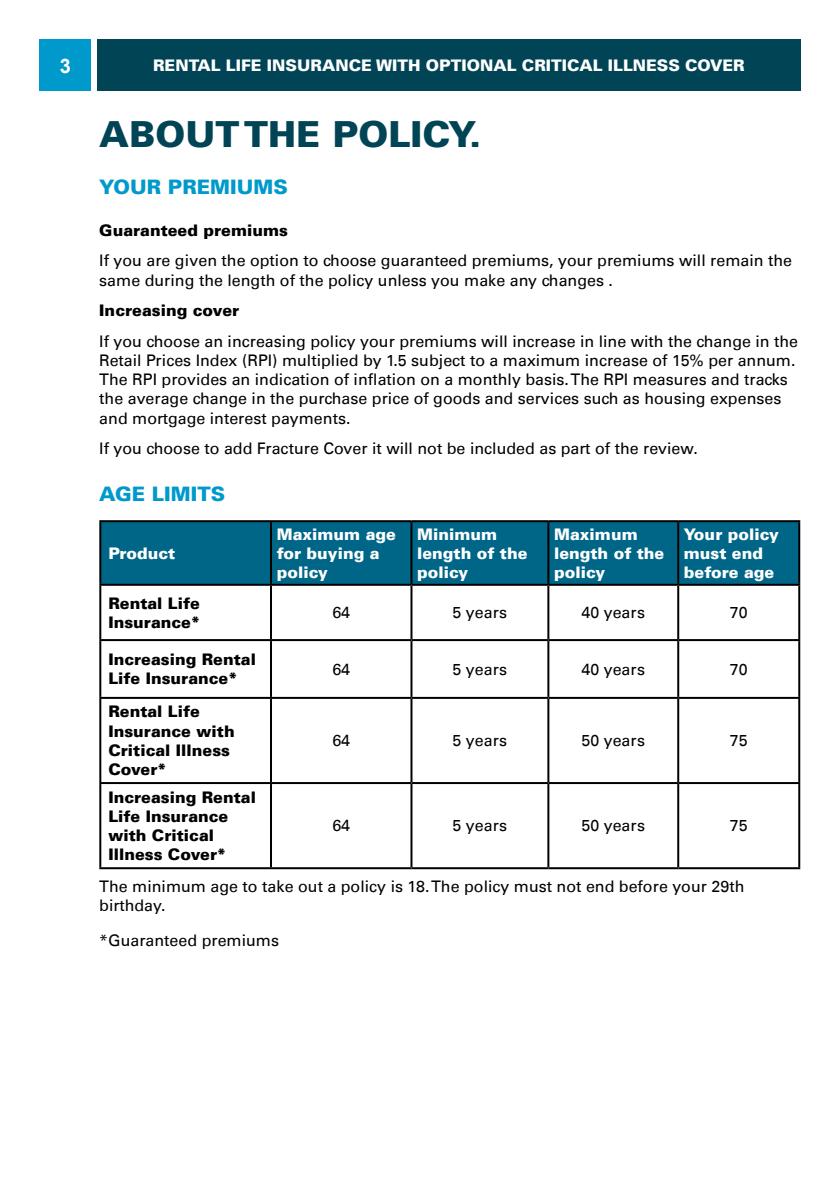
<style>
.page{position:relative;width:840px;height:1191px;background:#fff}
.page>*{position:absolute;margin:0;border:0;box-sizing:border-box;transform-origin:0 0}
.t1{font:900 36px "Univers LT";color:#045}
.t2{font:900 20px "Univers LT";color:#09c}
.t3{font:700 20px "Arial";color:#fff}
.Body_text_P{font:16px/19.2px "Univers LT";color:#000}
.Body_text_P-2{font:900 16px/19.2px "Univers LT";color:#000}
.Body_text_P-3{font:900 16px "Univers LT";color:#fff}
</style>
<div class="page">
<div style="left:40px;top:40px;width:51px;height:51px;background:#09c"></div>
<div style="left:97px;top:40px;width:703px;height:51px;background:#045"></div>
<div style="left:101px;top:522px;width:696px;height:62px;background:#068"></div>
<hr style="left:99px;top:520px;width:172px;height:2px;background:#000">
<hr style="left:99px;top:522px;width:2px;height:62px;background:#000">
<hr style="left:271px;top:520px;width:140px;height:2px;background:#000">
<hr style="left:270px;top:522px;width:2px;height:62px;background:#000">
<hr style="left:411px;top:520px;width:137px;height:2px;background:#000">
<hr style="left:410px;top:522px;width:2px;height:62px;background:#000">
<hr style="left:548px;top:520px;width:129px;height:2px;background:#000">
<hr style="left:547px;top:522px;width:2px;height:62px;background:#000">
<hr style="left:677px;top:520px;width:122px;height:2px;background:#000">
<hr style="left:676px;top:522px;width:2px;height:62px;background:#000">
<hr style="left:797px;top:522px;width:2px;height:62px;background:#000">
<hr style="left:99px;top:584px;width:172px;height:2px;background:#000">
<hr style="left:99px;top:586px;width:2px;height:53px;background:#000">
<hr style="left:271px;top:584px;width:140px;height:2px;background:#000">
<hr style="left:270px;top:586px;width:2px;height:53px;background:#000">
<hr style="left:411px;top:584px;width:137px;height:2px;background:#000">
<hr style="left:410px;top:586px;width:2px;height:53px;background:#000">
<hr style="left:548px;top:584px;width:129px;height:2px;background:#000">
<hr style="left:547px;top:586px;width:2px;height:53px;background:#000">
<hr style="left:677px;top:584px;width:122px;height:2px;background:#000">
<hr style="left:676px;top:586px;width:2px;height:53px;background:#000">
<hr style="left:797px;top:586px;width:2px;height:53px;background:#000">
<hr style="left:99px;top:639px;width:172px;height:2px;background:#000">
<hr style="left:99px;top:641px;width:2px;height:56px;background:#000">
<hr style="left:271px;top:639px;width:140px;height:2px;background:#000">
<hr style="left:270px;top:641px;width:2px;height:56px;background:#000">
<hr style="left:411px;top:639px;width:137px;height:2px;background:#000">
<hr style="left:410px;top:641px;width:2px;height:56px;background:#000">
<hr style="left:548px;top:639px;width:129px;height:2px;background:#000">
<hr style="left:547px;top:641px;width:2px;height:56px;background:#000">
<hr style="left:677px;top:639px;width:122px;height:2px;background:#000">
<hr style="left:676px;top:641px;width:2px;height:56px;background:#000">
<hr style="left:797px;top:641px;width:2px;height:56px;background:#000">
<hr style="left:99px;top:697px;width:172px;height:2px;background:#000">
<hr style="left:99px;top:699px;width:2px;height:83px;background:#000">
<hr style="left:271px;top:697px;width:140px;height:2px;background:#000">
<hr style="left:270px;top:699px;width:2px;height:83px;background:#000">
<hr style="left:411px;top:697px;width:137px;height:2px;background:#000">
<hr style="left:410px;top:699px;width:2px;height:83px;background:#000">
<hr style="left:548px;top:697px;width:129px;height:2px;background:#000">
<hr style="left:547px;top:699px;width:2px;height:83px;background:#000">
<hr style="left:677px;top:697px;width:122px;height:2px;background:#000">
<hr style="left:676px;top:699px;width:2px;height:83px;background:#000">
<hr style="left:797px;top:699px;width:2px;height:83px;background:#000">
<hr style="left:99px;top:782px;width:172px;height:2px;background:#000">
<hr style="left:99px;top:784px;width:2px;height:83px;background:#000">
<hr style="left:271px;top:782px;width:140px;height:2px;background:#000">
<hr style="left:270px;top:784px;width:2px;height:83px;background:#000">
<hr style="left:411px;top:782px;width:137px;height:2px;background:#000">
<hr style="left:410px;top:784px;width:2px;height:83px;background:#000">
<hr style="left:548px;top:782px;width:129px;height:2px;background:#000">
<hr style="left:547px;top:784px;width:2px;height:83px;background:#000">
<hr style="left:677px;top:782px;width:122px;height:2px;background:#000">
<hr style="left:676px;top:784px;width:2px;height:83px;background:#000">
<hr style="left:797px;top:784px;width:2px;height:83px;background:#000">
<hr style="left:99px;top:867px;width:172px;height:2px;background:#000">
<hr style="left:271px;top:867px;width:140px;height:2px;background:#000">
<hr style="left:411px;top:867px;width:137px;height:2px;background:#000">
<hr style="left:548px;top:867px;width:129px;height:2px;background:#000">
<hr style="left:677px;top:867px;width:122px;height:2px;background:#000">
<p class="t3" style="left:60px;top:51px;width:13px">3</p>
<p class="Body_text_P-3" style="left:153px;top:55px;width:593px">RENTAL LIFE INSURANCE WITH OPTIONAL CRITICAL ILLNESS COVER</p>
<h3 class="t1" style="left:99px;top:112px;width:383px">ABOUT THE POLICY.</h3>
<h4 class="t2" style="left:99px;top:174px;width:190px">YOUR PREMIUMS</h4>
<h5 class="Body_text_P-2" style="left:99px;top:220px;width:190px">Guaranteed premiums</h5>
<p class="Body_text_P" style="left:99px;top:251px;width:694px">If you are given the option to choose guaranteed premiums, your premiums will remain the same during the length of the policy unless you make any changes .</p>
<h5 class="Body_text_P-2" style="left:99px;top:301px;width:141px">Increasing cover</h5>
<p class="Body_text_P" style="left:99px;top:331px;width:700px">If you choose an increasing policy your premiums will increase in line with the change in the Retail Prices Index (RPI) multiplied by 1.5 subject to a maximum increase of 15% per annum.<br>The RPI provides an indication of inflation on a monthly basis. The RPI measures and tracks the average change in the purchase price of goods and services such as housing expenses and mortgage interest payments.</p>
<p class="Body_text_P" style="left:99px;top:439px;width:600px">If you choose to add Fracture Cover it will not be included as part of the review.</p>
<h4 class="t2" style="left:99px;top:481px;width:127px">AGE LIMITS</h4>
<p class="Body_text_P-3" style="left:108px;top:543px;width:68px">Product</p>
<p class="Body_text_P-3" style="left:276px;top:524px;width:121px">Maximum age</p>
<p class="Body_text_P-3" style="left:276px;top:543px;width:104px">for buying a</p>
<p class="Body_text_P-3" style="left:276px;top:562px;width:53px">policy</p>
<p class="Body_text_P-3" style="left:417px;top:524px;width:81px">Minimum</p>
<p class="Body_text_P-3" style="left:417px;top:543px;width:112px">length of the</p>
<p class="Body_text_P-3" style="left:417px;top:562px;width:53px">policy</p>
<p class="Body_text_P-3" style="left:553px;top:524px;width:85px">Maximum</p>
<p class="Body_text_P-3" style="left:553px;top:543px;width:112px">length of the</p>
<p class="Body_text_P-3" style="left:553px;top:562px;width:53px">policy</p>
<p class="Body_text_P-3" style="left:683px;top:524px;width:97px">Your policy</p>
<p class="Body_text_P-3" style="left:683px;top:543px;width:81px">must end</p>
<p class="Body_text_P-3" style="left:683px;top:562px;width:92px">before age</p>
<p class="Body_text_P-2" style="left:108px;top:593px;width:93px">Rental Life<br>Insurance*</p>
<p class="Body_text_P" style="left:332px;top:603px;width:19px">64</p>
<p class="Body_text_P" style="left:452px;top:603px;width:56px">5 years</p>
<p class="Body_text_P" style="left:581px;top:603px;width:65px">40 years</p>
<p class="Body_text_P" style="left:729px;top:603px;width:19px">70</p>
<p class="Body_text_P-2" style="left:108px;top:649px;width:149px">Increasing Rental<br>Life Insurance*</p>
<p class="Body_text_P" style="left:332px;top:659px;width:19px">64</p>
<p class="Body_text_P" style="left:452px;top:659px;width:56px">5 years</p>
<p class="Body_text_P" style="left:581px;top:659px;width:65px">40 years</p>
<p class="Body_text_P" style="left:729px;top:659px;width:19px">70</p>
<p class="Body_text_P-2" style="left:108px;top:702px;width:128px">Rental Life<br>Insurance with<br>Critical Illness<br>Cover*</p>
<p class="Body_text_P" style="left:332px;top:731px;width:19px">64</p>
<p class="Body_text_P" style="left:452px;top:731px;width:56px">5 years</p>
<p class="Body_text_P" style="left:581px;top:731px;width:65px">50 years</p>
<p class="Body_text_P" style="left:729px;top:731px;width:19px">75</p>
<p class="Body_text_P-2" style="left:108px;top:787px;width:149px">Increasing Rental<br>Life Insurance with Critical<br>Illness Cover*</p>
<p class="Body_text_P" style="left:332px;top:816px;width:19px">64</p>
<p class="Body_text_P" style="left:452px;top:816px;width:56px">5 years</p>
<p class="Body_text_P" style="left:581px;top:816px;width:65px">50 years</p>
<p class="Body_text_P" style="left:729px;top:816px;width:19px">75</p>
<p class="Body_text_P" style="left:99px;top:876px;width:646px">The minimum age to take out a policy is 18. The policy must not end before your 29th birthday.</p>
<p class="Body_text_P" style="left:99px;top:931px;width:181px">*Guaranteed premiums</p>
</div>
